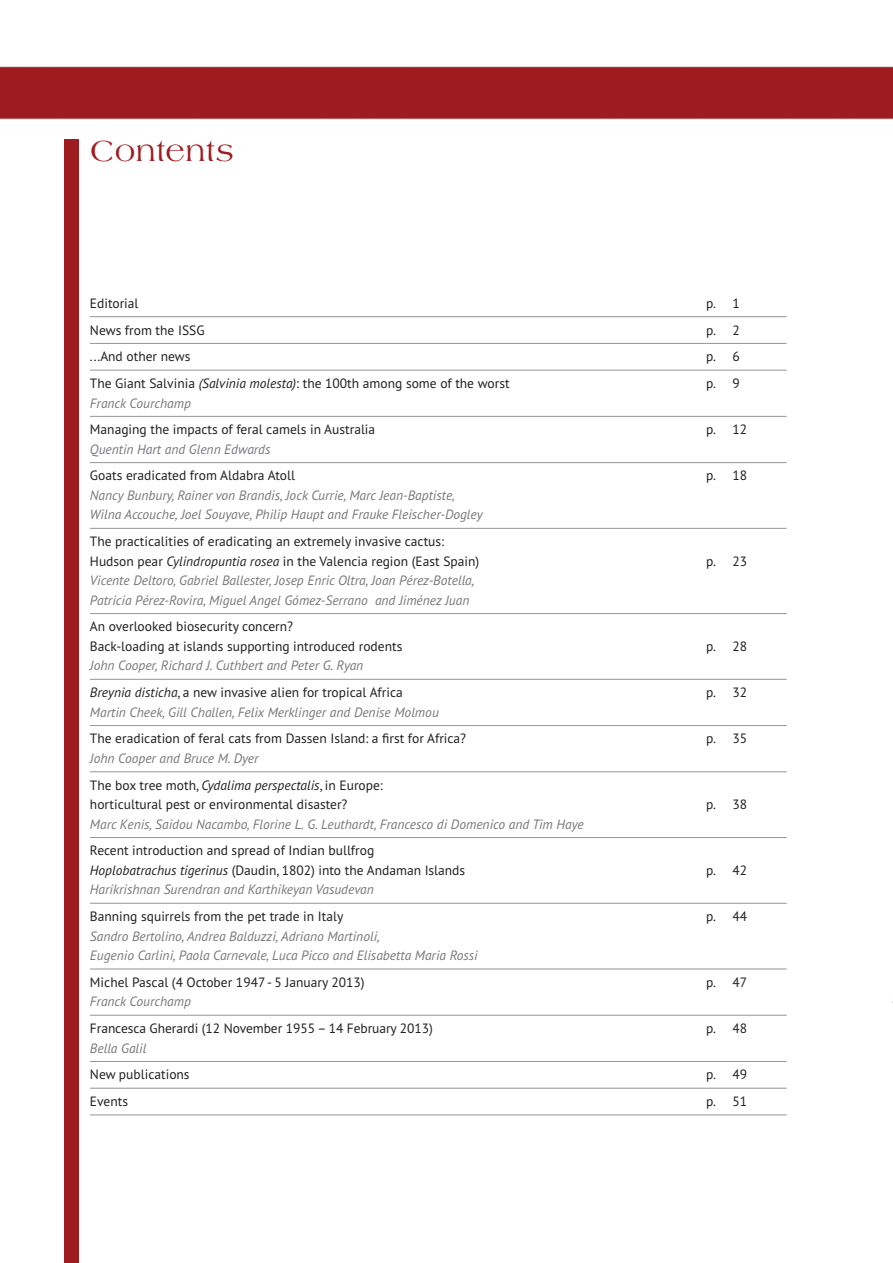
<style>
.page{position:relative;width:893px;height:1263px;background:#fff}
.page>*{position:absolute;margin:0;border:0;box-sizing:border-box;transform-origin:0 0}
.t1{font:30px "URW Americana T";color:#9e1c1f}
.t2{font:13.5px/19.5px "PT Sans";color:#231f20}
.t3{font:italic 13.5px/19.5px "PT Sans";color:#76787b}
.s1{font-style:italic}
.s2{color:#231f20}
.s3{font-style:normal;color:#231f20}
.s4{font-style:italic;color:#76787b}
</style>
<div class="page">
<img style="left:0;top:66px;width:893px;height:1050px">
<hr style="left:90px;top:316px;width:697px;height:1px;background:#939598">
<hr style="left:90px;top:343px;width:697px;height:1px;background:#939598">
<hr style="left:90px;top:370px;width:697px;height:1px;background:#939598">
<hr style="left:90px;top:416px;width:697px;height:1px;background:#939598">
<hr style="left:90px;top:462px;width:697px;height:1px;background:#939598">
<hr style="left:90px;top:528px;width:697px;height:1px;background:#939598">
<hr style="left:90px;top:613px;width:697px;height:1px;background:#939598">
<hr style="left:90px;top:679px;width:697px;height:1px;background:#939598">
<hr style="left:90px;top:725px;width:697px;height:1px;background:#939598">
<hr style="left:90px;top:771px;width:697px;height:1px;background:#939598">
<hr style="left:90px;top:837px;width:697px;height:1px;background:#939598">
<hr style="left:90px;top:903px;width:697px;height:1px;background:#939598">
<hr style="left:90px;top:969px;width:697px;height:1px;background:#939598">
<hr style="left:90px;top:1015px;width:697px;height:1px;background:#939598">
<hr style="left:90px;top:1061px;width:697px;height:1px;background:#939598">
<hr style="left:90px;top:1088px;width:697px;height:1px;background:#939598">
<hr style="left:90px;top:1114px;width:697px;height:1px;background:#939598">
<div style="left:64px;top:139px;width:15px;height:1124px;background:#9e1c1f"></div>
<h1 class="t1" style="left:90px;top:133px;width:146px">Contents</h1>
<p class="t2" style="left:90px;top:293px;width:50px">Editorial</p>
<p class="t2" style="left:706px;top:293px;width:35px">p. 1</p>
<p class="t2" style="left:90px;top:320px;width:116px">News from the ISSG</p>
<p class="t2" style="left:706px;top:320px;width:35px">p. 2</p>
<p class="t2" style="left:90px;top:346px;width:102px">...And other news</p>
<p class="t2" style="left:706px;top:346px;width:35px">p. 6</p>
<p class="t2" style="left:90px;top:373px;width:421px">The Giant Salvinia <span class="s1">(Salvinia molesta)</span>: the 100th among some of the worst</p>
<p class="t2" style="left:706px;top:373px;width:35px">p. 9</p>
<p class="t3" style="left:90px;top:393px;width:103px">Franck Courchamp</p>
<p class="t2" style="left:90px;top:419px;width:287px">Managing the impacts of feral camels in Australia</p>
<p class="t2" style="left:706px;top:419px;width:43px">p. 12</p>
<p class="t3" style="left:90px;top:439px;width:182px">Quentin Hart and Glenn Edwards</p>
<p class="t2" style="left:90px;top:466px;width:207px">Goats eradicated from Aldabra Atoll</p>
<p class="t2" style="left:706px;top:466px;width:43px">p. 18</p>
<p class="t3" style="left:90px;top:485px;width:394px">Nancy Bunbury, Rainer von Brandis, Jock Currie, Marc Jean-Baptiste,<br>Wilna Accouche, Joel Souyave, Philip Haupt and Frauke Fleischer-Dogley</p>
<p class="t2" style="left:90px;top:531px;width:391px">The practicalities of eradicating an extremely invasive cactus:<br>Hudson pear <span class="s1">Cylindropuntia rosea</span> in the Valencia region (East Spain)</p>
<p class="t2" style="left:706px;top:551px;width:43px">p. 23</p>
<p class="t3" style="left:90px;top:570px;width:386px">Vicente Deltoro, Gabriel Ballester, Josep Enric Oltra, Joan Pérez-Botella,<br>Patricia Pérez-Rovira, Miguel Angel Gómez-Serrano and Jiménez Juan</p>
<p class="t2" style="left:90px;top:617px;width:314px">An overlooked biosecurity concern?<br>Back-loading at islands supporting introduced rodents</p>
<p class="t3" style="left:90px;top:652px;width:314px;line-height:26.7px">John Cooper, Richard J. Cuthbert and Peter G. Ryan<br><span class="s2">Breynia disticha</span><span class="s3">, a new invasive alien for tropical Africa</span></p>
<p class="t2" style="left:706px;top:636px;width:43px">p. 28</p>
<p class="t2" style="left:706px;top:682px;width:43px">p. 32</p>
<p class="t3" style="left:90px;top:702px;width:350px">Martin Cheek, Gill Challen, Felix Merklinger and Denise Molmou</p>
<p class="t2" style="left:90px;top:729px;width:378px">The eradication of feral cats from Dassen Island: a first for Africa?</p>
<p class="t2" style="left:706px;top:729px;width:43px">p. 35</p>
<p class="t2" style="left:90px;top:744px;width:294px;line-height:26.7px"><span class="s4">John Cooper and Bruce M. Dyer<br></span>The box tree moth, <span class="s1">Cydalima perspectalis</span>, in Europe:</p>
<p class="t2" style="left:90px;top:794px;width:259px">horticultural pest or environmental disaster?</p>
<p class="t2" style="left:706px;top:794px;width:43px">p. 38</p>
<p class="t3" style="left:90px;top:814px;width:495px">Marc Kenis, Saidou Nacambo, Florine L. G. Leuthardt, Francesco di Domenico and Tim Haye</p>
<p class="t2" style="left:90px;top:840px;width:377px">Recent introduction and spread of Indian bullfrog<br><span class="s1">Hoplobatrachus tigerinus</span> (Daudin, 1802) into the Andaman Islands</p>
<p class="t2" style="left:706px;top:860px;width:43px">p. 42</p>
<p class="t3" style="left:90px;top:879px;width:285px">Harikrishnan Surendran and Karthikeyan Vasudevan</p>
<p class="t2" style="left:90px;top:906px;width:255px">Banning squirrels from the pet trade in Italy</p>
<p class="t2" style="left:706px;top:906px;width:43px">p. 44</p>
<p class="t3" style="left:90px;top:926px;width:389px">Sandro Bertolino, Andrea Balduzzi, Adriano Martinoli,<br>Eugenio Carlini, Paola Carnevale, Luca Picco and Elisabetta Maria Rossi</p>
<p class="t2" style="left:90px;top:972px;width:276px">Michel Pascal (4 October 1947 - 5 January 2013)</p>
<p class="t2" style="left:706px;top:972px;width:43px">p. 47</p>
<p class="t3" style="left:90px;top:991px;width:103px">Franck Courchamp</p>
<p class="t2" style="left:90px;top:1018px;width:344px">Francesca Gherardi (12 November 1955 – 14 February 2013)</p>
<p class="t2" style="left:706px;top:1018px;width:43px">p. 48</p>
<p class="t3" style="left:90px;top:1038px;width:58px">Bella Galil</p>
<p class="t2" style="left:90px;top:1064px;width:101px">New publications</p>
<p class="t2" style="left:706px;top:1064px;width:43px">p. 49</p>
<p class="t2" style="left:90px;top:1091px;width:40px">Events</p>
<p class="t2" style="left:706px;top:1091px;width:43px">p. 51</p>
</div>
